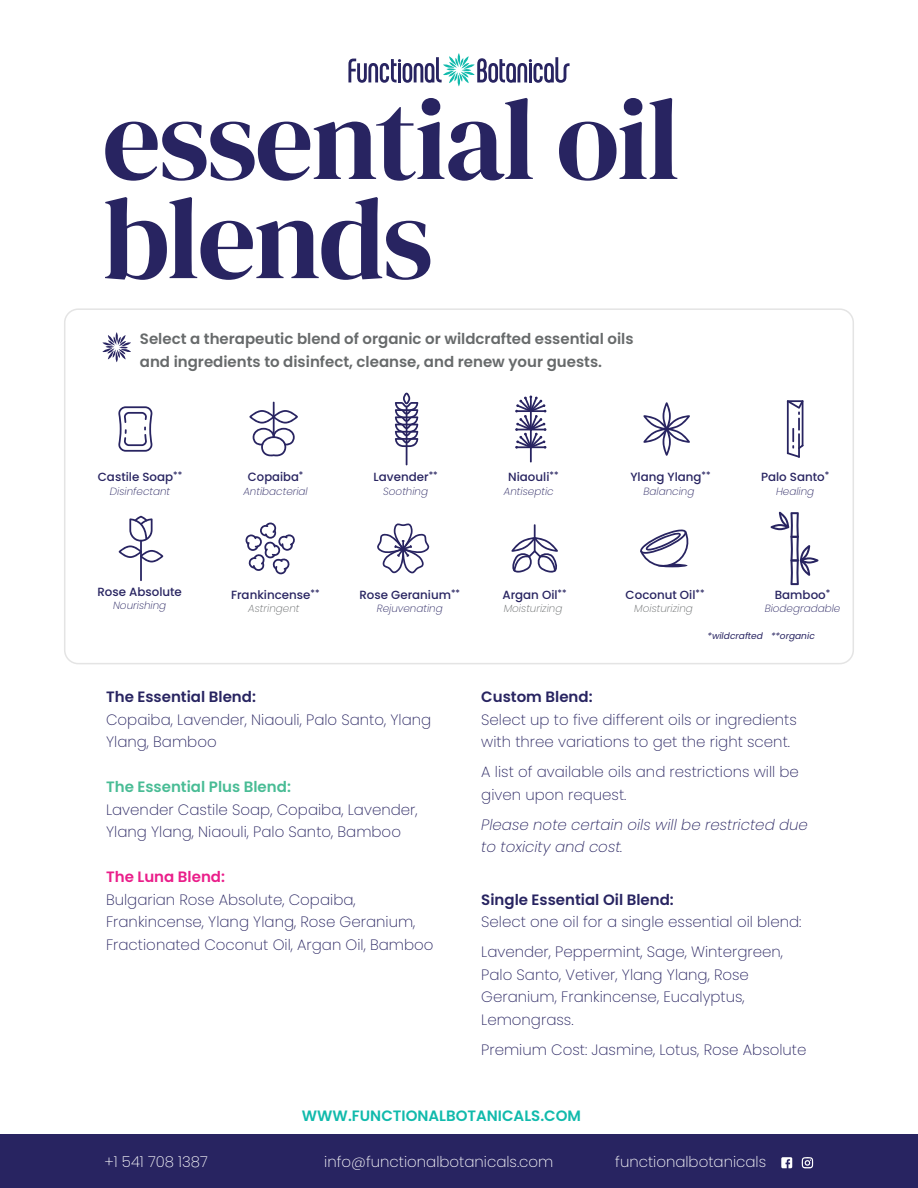
<style>
.page{position:relative;width:918px;height:1188px;background:#fff}
.page>*{position:absolute;margin:0;border:0;box-sizing:border-box;transform-origin:0 0}
.t1{font:115.65px/99.1px "DM Serif Display";letter-spacing:-.02em;color:#282461}
.t2{font:200 15px/22.5px "Poppins";color:#282461}
.t3{font:600 15px/22.5px "Poppins";color:#676a6b}
.t4{font:200 15px "Poppins";color:#fff}
.t5{font:italic 200 15px/22.5px "Poppins";color:#282461}
.t6{font:600 15px "Poppins";color:#282461}
.t7{font:600 15px "Poppins";color:#11baac}
.t8{font:600 15px "Poppins";color:#49bc95}
.t9{font:600 15px "Poppins";color:#ea1e8a}
.t10{font:500 12px "Poppins";color:#282461;scale:.96 1}
.t11{font:500 11.85px "Poppins";color:#282461}
.t12{font:italic 200 10.35px "Poppins";color:#282461}
.t13{font:italic 200 10.35px "Poppins";color:#676a6b}
.t14{font:italic 9px "Poppins";color:#282461}
</style>
<div class="page">
<div style="left:0;top:1135px;width:918px;height:53px;background:#282461"></div>
<svg style="left:781px;top:1157px;width:11px;height:11px"></svg>
<svg style="left:802px;top:1157px;width:11px;height:11px"></svg>
<svg style="left:102px;top:332px;width:29px;height:30px"></svg>
<svg style="left:643px;top:402px;width:47px;height:54px"></svg>
<svg style="left:118px;top:406px;width:35px;height:46px"></svg>
<hr style="left:406px;top:406px;width:1px;height:59px;background:#282461">
<svg style="left:395px;top:393px;width:23px;height:54px"></svg>
<hr style="left:530px;top:396px;width:2px;height:66px;background:#282461">
<svg style="left:515px;top:396px;width:31px;height:53px"></svg>
<hr style="left:273px;top:402px;width:2px;height:35px;background:#282461">
<svg style="left:249px;top:410px;width:49px;height:47px"></svg>
<svg style="left:787px;top:400px;width:17px;height:58px"></svg>
<svg style="left:640px;top:529px;width:49px;height:38px"></svg>
<hr style="left:140px;top:540px;width:2px;height:41px;background:#282461">
<svg style="left:119px;top:516px;width:44px;height:46px"></svg>
<svg style="left:245px;top:523px;width:50px;height:51px"></svg>
<svg style="left:771px;top:512px;width:47px;height:73px"></svg>
<svg style="left:511px;top:524px;width:47px;height:49px"></svg>
<svg style="left:377px;top:524px;width:52px;height:49px"></svg>
<div style="left:64px;top:308px;width:790px;height:356px;border:2px solid #e4e4e4;border-radius:14px"></div>
<svg style="left:348px;top:53px;width:222px;height:33px"></svg>
<h1 class="t1" style="left:102px;top:92px;width:579px">essential oil blends</h1>
<p class="t3" style="left:140px;top:328px;width:495px">Select a therapeutic blend of organic or wildcrafted essential oils and ingredients to disinfect, cleanse, and renew your guests.</p>
<p class="t11" style="left:98px;top:470px;width:86px">Castile Soap<sup>**</sup></p>
<p class="t12" style="left:110px;top:485px;width:62px">Disinfectant</p>
<p class="t10" style="left:248px;top:470px;width:59px">Copaiba<sup>*</sup></p>
<p class="t12" style="left:243px;top:485px;width:66px">Antibacterial</p>
<p class="t11" style="left:374px;top:470px;width:66px">Lavender<sup>**</sup></p>
<p class="t12" style="left:383px;top:485px;width:46px">Soothing</p>
<p class="t11" style="left:508px;top:470px;width:52px">Niaouli<sup>**</sup></p>
<p class="t12" style="left:504px;top:485px;width:51px">Antiseptic</p>
<p class="t11" style="left:630px;top:470px;width:82px">Ylang Ylang<sup>**</sup></p>
<p class="t12" style="left:644px;top:485px;width:52px">Balancing</p>
<p class="t11" style="left:761px;top:470px;width:70px">Palo Santo<sup>*</sup></p>
<p class="t12" style="left:776px;top:485px;width:40px">Healing</p>
<p class="t11" style="left:97px;top:585px;width:86px">Rose Absolute</p>
<p class="t12" style="left:113px;top:600px;width:55px">Nourishing</p>
<p class="t11" style="left:231px;top:588px;width:90px">Frankincense<sup>**</sup></p>
<p class="t13" style="left:248px;top:603px;width:53px">Astringent</p>
<p class="t11" style="left:359px;top:588px;width:102px">Rose Geranium<sup>**</sup></p>
<p class="t12" style="left:377px;top:603px;width:67px">Rejuvenating</p>
<p class="t11" style="left:502px;top:588px;width:66px">Argan Oil<sup>**</sup></p>
<p class="t13" style="left:504px;top:603px;width:60px">Moisturizing</p>
<p class="t11" style="left:626px;top:588px;width:80px">Coconut Oil<sup>**</sup></p>
<p class="t13" style="left:634px;top:603px;width:60px">Moisturizing</p>
<p class="t11" style="left:775px;top:588px;width:57px">Bamboo<sup>*</sup></p>
<p class="t12" style="left:765px;top:603px;width:77px">Biodegradable</p>
<p class="t6" style="left:106px;top:688px;width:151px">The Essential Blend:</p>
<p class="t2" style="left:106px;top:708px;width:327px">Copaiba, Lavender, Niaouli, Palo Santo, Ylang<br>Ylang, Bamboo</p>
<p class="t8" style="left:106px;top:778px;width:186px">The Essential Plus Blend:</p>
<p class="t2" style="left:106px;top:798px;width:313px">Lavender Castile Soap, Copaiba, Lavender,<br>Ylang Ylang, Niaouli, Palo Santo, Bamboo</p>
<p class="t9" style="left:106px;top:868px;width:120px">The Luna Blend:</p>
<p class="t2" style="left:106px;top:888px;width:329px">Bulgarian Rose Absolute, Copaiba,<br>Frankincense, Ylang Ylang, Rose Geranium,<br>Fractionated Coconut Oil, Argan Oil, Bamboo</p>
<p class="t14" style="left:708px;top:631px;width:109px">*wildcrafted **organic</p>
<p class="t6" style="left:481px;top:688px;width:113px">Custom Blend:</p>
<p class="t2" style="left:481px;top:708px;width:317px">Select up to five different oils or ingredients with three variations to get the right scent.</p>
<p class="t2" style="left:481px;top:761px;width:319px">A list of available oils and restrictions will be given upon request.</p>
<p class="t5" style="left:481px;top:813px;width:328px">Please note certain oils will be restricted due to toxicity and cost.</p>
<p class="t6" style="left:481px;top:891px;width:194px">Single Essential Oil Blend:</p>
<p class="t2" style="left:481px;top:907px;width:322px;line-height:30px">Select one oil for a single essential oil blend:<br>Lavender, Peppermint, Sage, Wintergreen,</p>
<p class="t2" style="left:481px;top:963px;width:269px">Palo Santo, Vetiver, Ylang Ylang, Rose<br>Geranium, Frankincense, Eucalyptus,<br>Lemongrass.</p>
<p class="t2" style="left:481px;top:1038px;width:327px">Premium Cost: Jasmine, Lotus, Rose Absolute</p>
<p class="t7" style="left:302px;top:1107px;width:281px">WWW.FUNCTIONALBOTANICALS.COM</p>
<p class="t4" style="left:105px;top:1153px;width:105px">+1 541 708 1387</p>
<p class="t4" style="left:324px;top:1153px;width:231px">info@functionalbotanicals.com</p>
<p class="t4" style="left:615px;top:1153px;width:153px">functionalbotanicals</p>
</div>
